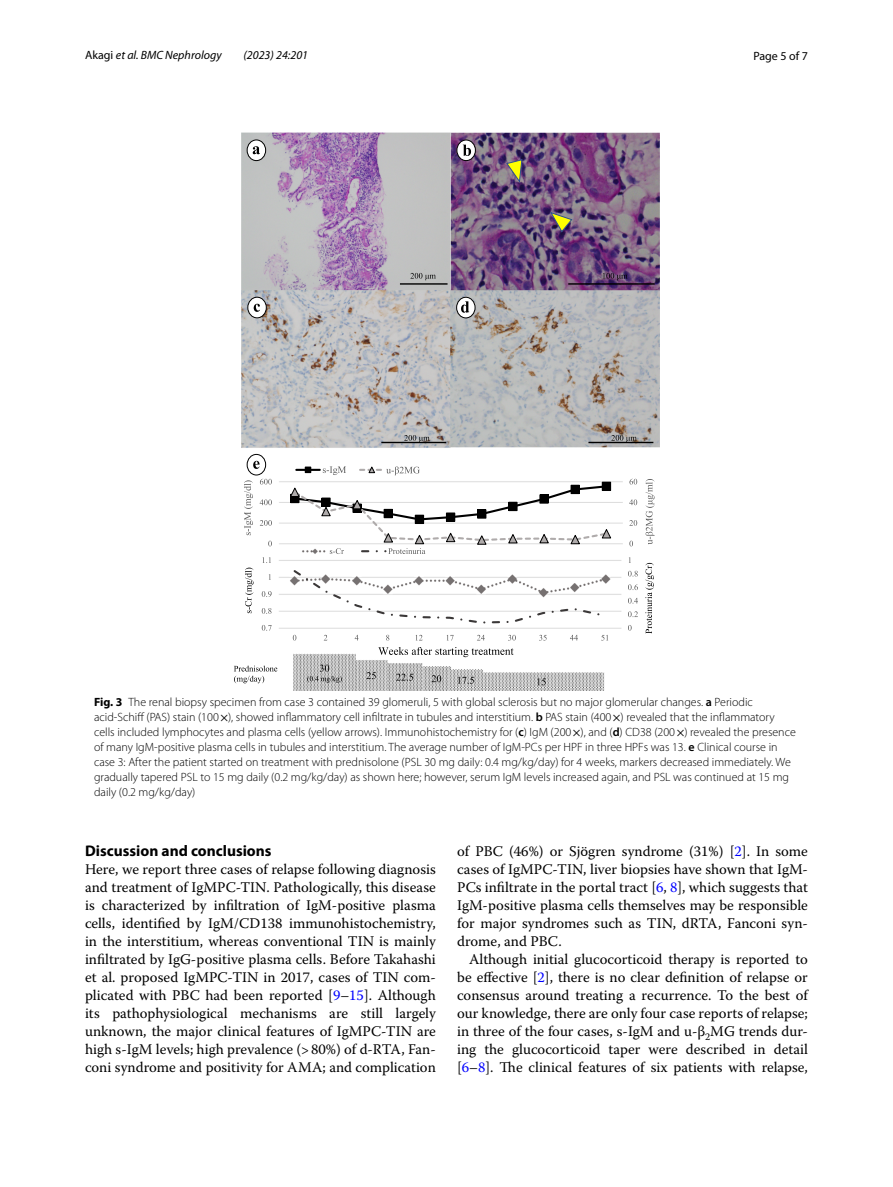
<style>
.page{position:relative;width:893px;height:1187px;background:#fff}
.page>*{position:absolute;margin:0;border:0;box-sizing:border-box;transform-origin:0 0}
.t1{font:700 15.45px "Myriad Pro";color:#000}
.t2{font:14.7px/18px "Warnock Pro";color:#000;text-align:justify}
.t3{font:300 12px/15px "Myriad Pro";color:#000}
.t4{font:italic 12px "Myriad Pro";color:#000}
.t5{font:12px "Myriad Pro";color:#000}
.s1{font-style:normal}
.s2{font-weight:700}
.s3{font-weight:600}
.s4{font-family:"STIX";font-weight:400}
.s5{color:#00f}
.s6{font-family:"Code 2000"}
</style>
<div class="page">
<img style="left:241px;top:133px;width:418px;height:557px">
<div style="left:602px;top:482px;width:9px;height:9px;border:1px solid #000"></div>
<svg style="left:629px;top:540px;width:4px;height:6px"></svg>
<svg style="left:629px;top:520px;width:8px;height:6px"></svg>
<svg style="left:629px;top:499px;width:8px;height:6px"></svg>
<svg style="left:629px;top:479px;width:8px;height:5px"></svg>
<svg style="left:268px;top:540px;width:4px;height:6px"></svg>
<svg style="left:260px;top:520px;width:12px;height:6px"></svg>
<svg style="left:260px;top:499px;width:12px;height:6px"></svg>
<svg style="left:260px;top:479px;width:12px;height:5px"></svg>
<svg style="left:646px;top:479px;width:8px;height:65px"></svg>
<svg style="left:244px;top:480px;width:9px;height:55px"></svg>
<hr style="left:296px;top:469px;width:24px;height:2px;background:#000">
<div style="left:305px;top:466px;width:6px;height:7px;border:1px solid #000"></div>
<svg style="left:323px;top:466px;width:23px;height:9px"></svg>
<svg style="left:360px;top:466px;width:60px;height:9px"></svg>
<svg style="left:307px;top:664px;width:35px;height:18px"></svg>
<svg style="left:366px;top:672px;width:10px;height:7px"></svg>
<svg style="left:396px;top:673px;width:17px;height:7px"></svg>
<svg style="left:432px;top:675px;width:9px;height:7px"></svg>
<svg style="left:458px;top:676px;width:16px;height:7px"></svg>
<svg style="left:537px;top:678px;width:9px;height:7px"></svg>
<svg style="left:292px;top:568px;width:316px;height:56px"></svg>
<svg style="left:628px;top:625px;width:4px;height:5px"></svg>
<svg style="left:628px;top:611px;width:10px;height:6px"></svg>
<svg style="left:628px;top:597px;width:10px;height:6px"></svg>
<svg style="left:628px;top:584px;width:10px;height:6px"></svg>
<svg style="left:628px;top:570px;width:10px;height:6px"></svg>
<svg style="left:629px;top:557px;width:2px;height:6px"></svg>
<svg style="left:262px;top:625px;width:10px;height:5px"></svg>
<svg style="left:262px;top:608px;width:9px;height:5px"></svg>
<svg style="left:262px;top:591px;width:10px;height:6px"></svg>
<svg style="left:262px;top:557px;width:9px;height:6px"></svg>
<svg style="left:293px;top:634px;width:315px;height:6px"></svg>
<svg style="left:289px;top:484px;width:323px;height:70px"></svg>
<svg style="left:245px;top:567px;width:8px;height:46px"></svg>
<svg style="left:645px;top:563px;width:9px;height:70px"></svg>
<svg style="left:378px;top:647px;width:136px;height:10px"></svg>
<svg style="left:247px;top:140px;width:19px;height:21px"></svg>
<div style="left:247px;top:139px;width:19px;height:22px;border:1px solid #000;border-radius:50%"></div>
<svg style="left:253px;top:146px;width:7px;height:8px"></svg>
<hr style="left:381px;top:442px;width:65px;height:1px;background:#000">
<svg style="left:404px;top:435px;width:26px;height:7px"></svg>
<svg style="left:234px;top:665px;width:43px;height:18px"></svg>
<hr style="left:400px;top:283px;width:48px;height:1px;background:#000">
<svg style="left:410px;top:273px;width:26px;height:7px"></svg>
<hr style="left:568px;top:283px;width:87px;height:1px;background:#000">
<svg style="left:603px;top:273px;width:25px;height:7px"></svg>
<hr style="left:588px;top:442px;width:65px;height:1px;background:#000">
<svg style="left:611px;top:435px;width:26px;height:7px"></svg>
<svg style="left:457px;top:140px;width:18px;height:21px"></svg>
<div style="left:456px;top:139px;width:20px;height:22px;border:1px solid #000;border-radius:50%"></div>
<svg style="left:463px;top:145px;width:8px;height:11px"></svg>
<svg style="left:248px;top:297px;width:18px;height:21px"></svg>
<div style="left:247px;top:297px;width:20px;height:21px;border:1px solid #000;border-radius:50%"></div>
<svg style="left:254px;top:304px;width:6px;height:8px"></svg>
<svg style="left:457px;top:297px;width:18px;height:21px"></svg>
<div style="left:456px;top:297px;width:20px;height:21px;border:1px solid #000;border-radius:50%"></div>
<svg style="left:461px;top:301px;width:8px;height:12px"></svg>
<div style="left:247px;top:454px;width:19px;height:21px;background:#fff;border-radius:50%"></div>
<div style="left:247px;top:454px;width:19px;height:21px;border:1px solid #000;border-radius:50%"></div>
<svg style="left:253px;top:461px;width:7px;height:8px"></svg>
<svg style="left:505px;top:159px;width:18px;height:25px"></svg>
<svg style="left:549px;top:211px;width:24px;height:22px"></svg>
<p class="t4" style="left:85px;top:48px;width:138px"><span class="s1">Akagi</span> et al. BMC Nephrology</p>
<p class="t4" style="left:243px;top:48px;width:66px">(2023) 24:201</p>
<p class="t5" style="left:753px;top:48px;width:56px">Page 5 of 7</p>
<p class="t3" style="left:94px;top:694px;width:703px"><span class="s2">Fig. 3</span> The renal biopsy specimen from case 3 contained 39 glomeruli, 5 with global sclerosis but no major glomerular changes. <span class="s3">a</span> Periodic acid-Schiff (PAS) stain (100<span class="s4">×</span>), showed inflammatory cell infiltrate in tubules and interstitium. <span class="s3">b</span> PAS stain (400<span class="s4">×</span>) revealed that the inflammatory cells included lymphocytes and plasma cells (yellow arrows). Immunohistochemistry for (<span class="s3">c</span>) IgM (200<span class="s4">×</span>), and (<span class="s3">d</span>) CD38 (200<span class="s4">×</span>) revealed the presence of many IgM-positive plasma cells in tubules and interstitium. The average number of IgM-PCs per HPF in three HPFs was 13. <span class="s3">e</span> Clinical course in case 3: After the patient started on treatment with prednisolone (PSL 30 mg daily: 0.4 mg/kg/day) for 4 weeks, markers decreased immediately. We gradually tapered PSL to 15 mg daily (0.2 mg/kg/day) as shown here; however, serum IgM levels increased again, and PSL was continued at 15 mg daily (0.2 mg/kg/day)</p>
<p class="t1" style="left:85px;top:840px;width:188px">Discussion and conclusions</p>
<p class="t2" style="left:85px;top:860px;width:352px">Here, we report three cases of relapse following diagnosis and treatment of IgMPC-TIN. Pathologically, this disease is characterized by infiltration of IgM-positive plasma cells, identified by IgM/CD138 immunohistochemistry, in the interstitium, whereas conventional TIN is mainly infiltrated by IgG-positive plasma cells. Before Takahashi et al. proposed IgMPC-TIN in 2017, cases of TIN com&shy;plicated with PBC had been reported [<span class="s5">9</span>–<span class="s5">15</span>]. Although its pathophysiological mechanisms are still largely unknown, the major clinical features of IgMPC-TIN are high s-IgM levels; high prevalence (&gt;80%) of d-RTA, Fan&shy;coni syndrome and positivity for AMA; and complication</p>
<p class="t2" style="left:457px;top:841px;width:352px">of PBC (46%) or Sj<span class="s6">ӧ</span>gren syndrome (31%) [<span class="s5">2</span>]. In some cases of IgMPC-TIN, liver biopsies have shown that IgM-PCs infiltrate in the portal tract [<span class="s5">6</span>, <span class="s5">8</span>], which suggests that IgM-positive plasma cells themselves may be responsible for major syndromes such as TIN, dRTA, Fanconi syn&shy;drome, and PBC.</p>
<p class="t2" style="left:457px;top:949px;width:352px;text-indent:12px">Although initial glucocorticoid therapy is reported to be effective [<span class="s5">2</span>], there is no clear definition of relapse or consensus around treating a recurrence. To the best of our knowledge, there are only four case reports of relapse; in three of the four cases, s-IgM and u-β<sub>2</sub>MG trends dur&shy;ing the glucocorticoid taper were described in detail [<span class="s5">6</span>–<span class="s5">8</span>]. The clinical features of six patients with relapse,</p>
</div>
